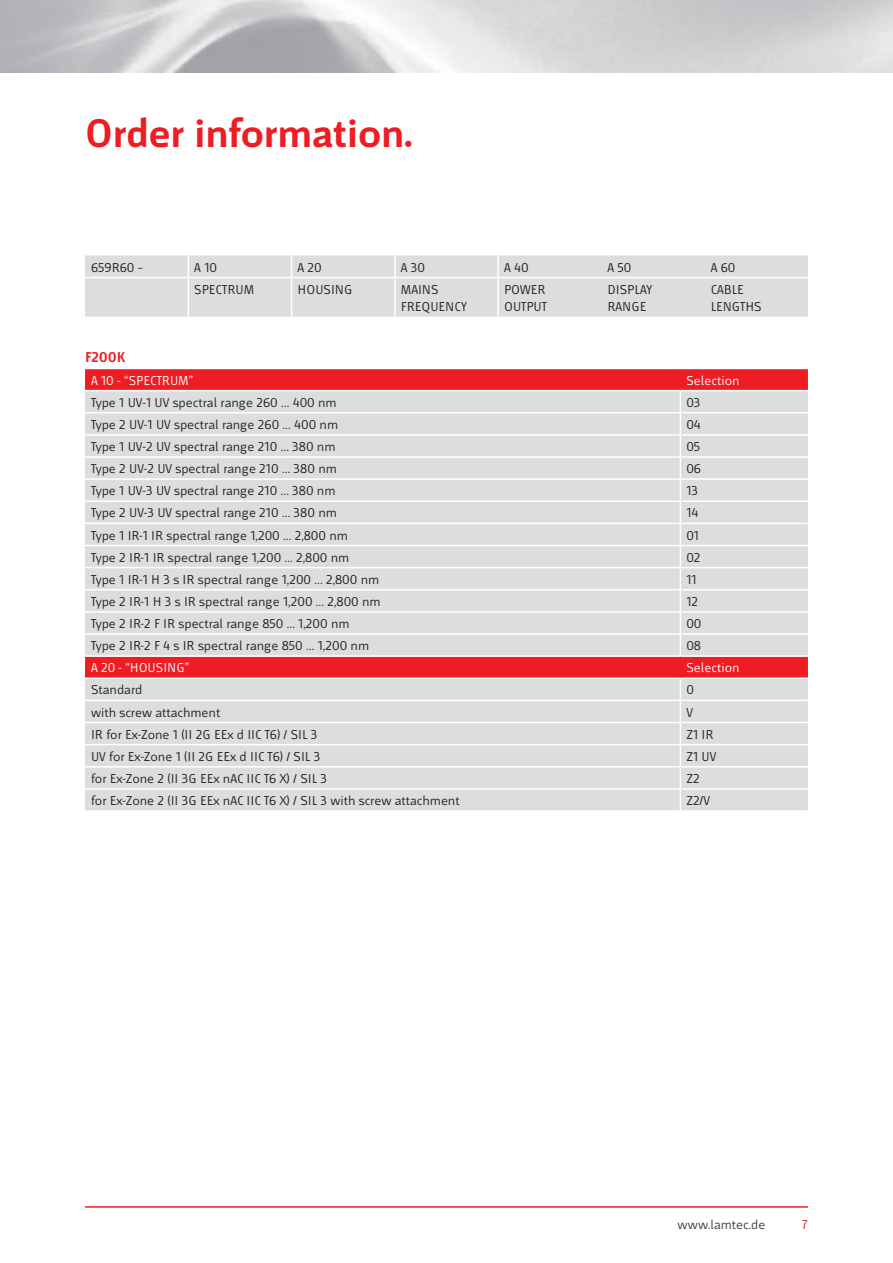
<style>
.page{position:relative;width:893px;height:1263px;background:#fff}
.page>*{position:absolute;margin:0;border:0;box-sizing:border-box;transform-origin:0 0}
.t1{font:700 42px "Mr Jones";color:#ee1d23}
.t2{font:700 15px "Mr Jones";color:#ee1d23}
.t3{font:13.5px/17px "Mr Jones";color:#231f20}
.t4{font:13.5px "Mr Jones";color:#fff}
.t5{font:13.5px "Mr Jones";color:#3e3e3f}
.t6{font:13.5px "Mr Jones";color:#ee1d23}
</style>
<div class="page">
<hr style="left:85px;top:1206px;width:723px;height:2px;background:#ee1d23">
<div style="left:85px;top:255px;width:723px;height:62px;background:#dcdddf"></div>
<hr style="left:85px;top:277px;width:103px;height:1px;background:#fff">
<hr style="left:188px;top:277px;width:104px;height:1px;background:#fff">
<hr style="left:188px;top:278px;width:1px;height:39px;background:#fff">
<hr style="left:292px;top:277px;width:103px;height:1px;background:#fff">
<hr style="left:291px;top:278px;width:1px;height:39px;background:#fff">
<hr style="left:395px;top:277px;width:103px;height:1px;background:#fff">
<hr style="left:498px;top:277px;width:103px;height:1px;background:#fff">
<hr style="left:601px;top:277px;width:104px;height:1px;background:#fff">
<hr style="left:705px;top:277px;width:103px;height:1px;background:#fff">
<hr style="left:394px;top:255px;width:2px;height:22px;background:#fff">
<hr style="left:497px;top:255px;width:2px;height:22px;background:#fff">
<hr style="left:394px;top:278px;width:2px;height:39px;background:#fff">
<hr style="left:497px;top:278px;width:2px;height:39px;background:#fff">
<svg style="left:85px;top:369px;width:723px;height:21px;fill:#ee1d23"></svg>
<svg style="left:85px;top:391px;width:723px;height:419px;fill:#dcdddf"></svg>
<hr style="left:85px;top:412px;width:595px;height:1px;background:#fff">
<hr style="left:680px;top:412px;width:128px;height:1px;background:#fff">
<hr style="left:85px;top:434px;width:595px;height:2px;background:#fff">
<hr style="left:680px;top:434px;width:128px;height:2px;background:#fff">
<hr style="left:85px;top:456px;width:595px;height:2px;background:#fff">
<hr style="left:680px;top:456px;width:128px;height:2px;background:#fff">
<svg style="left:680px;top:391px;width:1px;height:264px"></svg>
<hr style="left:85px;top:700px;width:595px;height:1px;background:#fff">
<hr style="left:680px;top:700px;width:128px;height:1px;background:#fff">
<hr style="left:85px;top:722px;width:595px;height:1px;background:#fff">
<hr style="left:680px;top:722px;width:128px;height:1px;background:#fff">
<hr style="left:85px;top:744px;width:595px;height:1px;background:#fff">
<hr style="left:680px;top:744px;width:128px;height:1px;background:#fff">
<hr style="left:85px;top:766px;width:595px;height:1px;background:#fff">
<hr style="left:680px;top:766px;width:128px;height:1px;background:#fff">
<hr style="left:85px;top:788px;width:595px;height:2px;background:#fff">
<hr style="left:680px;top:788px;width:128px;height:2px;background:#fff">
<hr style="left:85px;top:478px;width:595px;height:2px;background:#fff">
<hr style="left:680px;top:478px;width:128px;height:2px;background:#fff">
<hr style="left:85px;top:500px;width:595px;height:2px;background:#fff">
<hr style="left:680px;top:500px;width:128px;height:2px;background:#fff">
<hr style="left:85px;top:523px;width:595px;height:1px;background:#fff">
<hr style="left:680px;top:523px;width:128px;height:1px;background:#fff">
<hr style="left:85px;top:545px;width:595px;height:1px;background:#fff">
<hr style="left:680px;top:545px;width:128px;height:1px;background:#fff">
<hr style="left:85px;top:567px;width:595px;height:1px;background:#fff">
<hr style="left:680px;top:567px;width:128px;height:1px;background:#fff">
<hr style="left:85px;top:589px;width:595px;height:1px;background:#fff">
<hr style="left:680px;top:589px;width:128px;height:1px;background:#fff">
<hr style="left:85px;top:611px;width:595px;height:2px;background:#fff">
<hr style="left:680px;top:611px;width:128px;height:2px;background:#fff">
<hr style="left:85px;top:633px;width:595px;height:2px;background:#fff">
<hr style="left:680px;top:633px;width:128px;height:2px;background:#fff">
<svg style="left:680px;top:679px;width:1px;height:131px"></svg>
<hr style="left:85px;top:655px;width:595px;height:2px;background:#fff">
<hr style="left:680px;top:655px;width:128px;height:2px;background:#fff">
<hr style="left:85px;top:677px;width:595px;height:2px;background:#fff">
<hr style="left:680px;top:677px;width:128px;height:2px;background:#fff">
<h1 class="t1" style="left:85px;top:111px;width:329px">Order information.</h1>
<p class="t3" style="left:91px;top:259px;width:53px">659R60 –</p>
<p class="t3" style="left:194px;top:259px;width:24px">A 10</p>
<p class="t3" style="left:298px;top:259px;width:26px">A 20</p>
<p class="t3" style="left:401px;top:259px;width:26px">A 30</p>
<p class="t3" style="left:504px;top:259px;width:26px">A 40</p>
<p class="t3" style="left:607px;top:259px;width:25px">A 50</p>
<p class="t3" style="left:711px;top:259px;width:26px">A 60</p>
<p class="t3" style="left:194px;top:281px;width:61px">SPECTRUM</p>
<p class="t3" style="left:298px;top:281px;width:56px">HOUSING</p>
<p class="t3" style="left:401px;top:281px;width:68px">MAINS<br>FREQUENCY</p>
<p class="t3" style="left:504px;top:281px;width:44px">POWER<br>OUTPUT</p>
<p class="t3" style="left:607px;top:281px;width:46px">DISPLAY<br>RANGE</p>
<p class="t3" style="left:711px;top:281px;width:53px">CABLE<br>LENGTHS</p>
<p class="t2" style="left:85px;top:349px;width:42px">F200K</p>
<p class="t4" style="left:91px;top:373px;width:104px">A 10 - “SPECTRUM”</p>
<p class="t4" style="left:686px;top:373px;width:55px">Selection</p>
<p class="t3" style="left:91px;top:394px;width:247px">Type 1 UV-1 UV spectral range 260 … 400 nm</p>
<p class="t3" style="left:686px;top:394px;width:16px">03</p>
<p class="t3" style="left:91px;top:416px;width:249px">Type 2 UV-1 UV spectral range 260 … 400 nm</p>
<p class="t3" style="left:686px;top:416px;width:16px">04</p>
<p class="t3" style="left:91px;top:438px;width:246px">Type 1 UV-2 UV spectral range 210 … 380 nm</p>
<p class="t3" style="left:686px;top:438px;width:15px">05</p>
<p class="t3" style="left:91px;top:460px;width:247px">Type 2 UV-2 UV spectral range 210 … 380 nm</p>
<p class="t3" style="left:686px;top:460px;width:16px">06</p>
<p class="t3" style="left:91px;top:482px;width:246px">Type 1 UV-3 UV spectral range 210 … 380 nm</p>
<p class="t3" style="left:686px;top:482px;width:13px">13</p>
<p class="t3" style="left:91px;top:504px;width:247px">Type 2 UV-3 UV spectral range 210 … 380 nm</p>
<p class="t3" style="left:686px;top:504px;width:14px">14</p>
<p class="t3" style="left:91px;top:527px;width:258px">Type 1 IR-1 IR spectral range 1,200 … 2,800 nm</p>
<p class="t3" style="left:686px;top:527px;width:14px">01</p>
<p class="t3" style="left:91px;top:549px;width:260px">Type 2 IR-1 IR spectral range 1,200 … 2,800 nm</p>
<p class="t3" style="left:686px;top:549px;width:16px">02</p>
<p class="t3" style="left:91px;top:571px;width:290px">Type 1 IR-1 H 3 s IR spectral range 1,200 … 2,800 nm</p>
<p class="t3" style="left:686px;top:571px;width:12px">11</p>
<p class="t3" style="left:91px;top:593px;width:291px">Type 2 IR-1 H 3 s IR spectral range 1,200 … 2,800 nm</p>
<p class="t3" style="left:686px;top:593px;width:13px">12</p>
<p class="t3" style="left:91px;top:615px;width:260px">Type 2 IR-2 F IR spectral range 850 … 1,200 nm</p>
<p class="t3" style="left:686px;top:615px;width:17px">00</p>
<p class="t3" style="left:91px;top:637px;width:280px">Type 2 IR-2 F 4 s IR spectral range 850 … 1,200 nm</p>
<p class="t3" style="left:686px;top:637px;width:16px">08</p>
<p class="t4" style="left:91px;top:660px;width:100px">A 20 - “HOUSING”</p>
<p class="t4" style="left:686px;top:660px;width:55px">Selection</p>
<p class="t3" style="left:91px;top:681px;width:53px">Standard</p>
<p class="t3" style="left:686px;top:681px;width:9px">0</p>
<p class="t3" style="left:91px;top:704px;width:131px">with screw attachment</p>
<p class="t3" style="left:686px;top:704px;width:8px">V</p>
<p class="t3" style="left:91px;top:726px;width:228px">IR for Ex-Zone 1 (II 2G EEx d IIC T6) / SIL 3</p>
<p class="t3" style="left:686px;top:726px;width:29px">Z1 IR</p>
<p class="t3" style="left:91px;top:748px;width:231px">UV for Ex-Zone 1 (II 2G EEx d IIC T6) / SIL 3</p>
<p class="t3" style="left:686px;top:748px;width:31px">Z1 UV</p>
<p class="t3" style="left:91px;top:770px;width:238px">for Ex-Zone 2 (II 3G EEx nAC IIC T6 X) / SIL 3</p>
<p class="t3" style="left:686px;top:770px;width:15px">Z2</p>
<p class="t3" style="left:91px;top:792px;width:370px">for Ex-Zone 2 (II 3G EEx nAC IIC T6 X) / SIL 3 with screw attachment</p>
<p class="t3" style="left:686px;top:792px;width:25px">Z2/V</p>
<p class="t5" style="left:678px;top:1217px;width:89px">www.lamtec.de</p>
<p class="t6" style="left:802px;top:1217px;width:8px">7</p>
</div>
